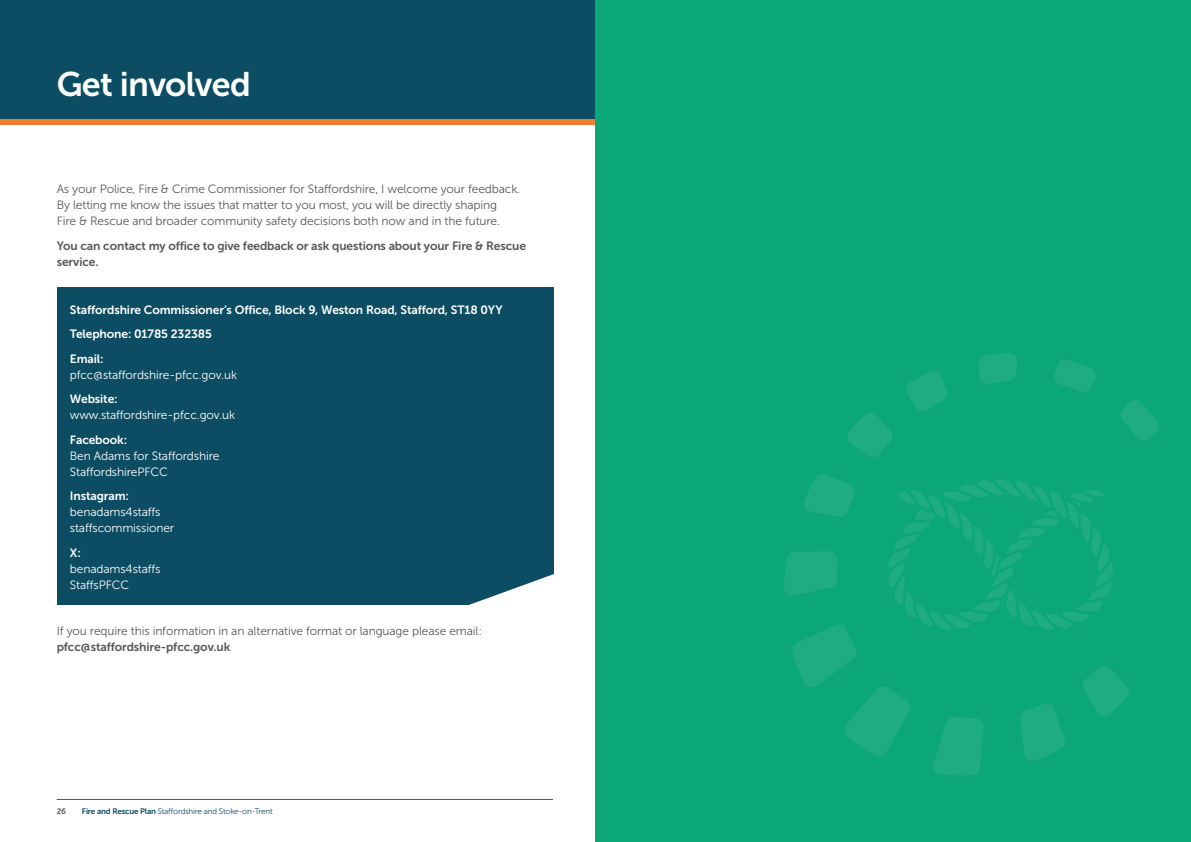
<style>
.page{position:relative;width:1191px;height:842px;background:#fff}
.page>*{position:absolute;margin:0;border:0;box-sizing:border-box;transform-origin:0 0}
.t1{font:34px "Museo Sans 700";letter-spacing:-.02em;color:#fff}
.t2{font:12px/16px "Museo Sans 300";letter-spacing:-.01em;color:#575756}
.t3{font:12px/16px "Museo Sans 300";letter-spacing:-.01em;color:#fff}
.t4{font:12px/24.5px "Museo Sans 700";letter-spacing:-.01em;color:#fff}
.t5{font:12px/16px "Museo Sans 700";letter-spacing:-.01em;color:#575756}
.t6{font:8px "Museo Sans 300";letter-spacing:-.02em;color:#0d4d63}
.t7{font:8px "Museo Sans 700";color:#575756}
.s1{font-family:"Museo Sans 700"}
</style>
<div class="page">
<div style="left:0;top:0;width:1191px;height:125px;background:#0d4d63"></div>
<div style="left:0;top:119px;width:1191px;height:6px;background:#f07e31"></div>
<div style="left:595px;top:0;width:596px;height:842px;background:#0ca777"></div>
<svg style="left:847px;top:413px;width:45px;height:44px"></svg>
<svg style="left:907px;top:371px;width:40px;height:40px"></svg>
<svg style="left:1054px;top:360px;width:42px;height:32px"></svg>
<svg style="left:978px;top:353px;width:39px;height:31px"></svg>
<svg style="left:1121px;top:400px;width:38px;height:40px"></svg>
<svg style="left:784px;top:474px;width:345px;height:301px"></svg>
<div style="left:57px;top:288px;width:496px;height:317px;background:#0d4d63"></div>
<svg style="left:469px;top:574px;width:85px;height:31px"></svg>
<hr style="left:57px;top:799px;width:496px;height:1px;background:#575756">
<h1 class="t1" style="left:57px;top:66px;width:196px">Get involved</h1>
<p class="t2" style="left:57px;top:181px;width:465px">As your Police, Fire &amp; Crime Commissioner for Staffordshire, I welcome your feedback.<br>By letting me know the issues that matter to you most, you will be directly shaping<br>Fire &amp; Rescue and broader community safety decisions both now and in the future.</p>
<p class="t5" style="left:57px;top:238px;width:471px">You can contact my office to give feedback or ask questions about your Fire &amp; Rescue service.</p>
<p class="t4" style="left:70px;top:297px;width:434px">Staffordshire Commissioner’s Office, Block 9, Weston Road, Stafford, ST18 0YY<br>Telephone: 01785 232385<br>Email:</p>
<p class="t3" style="left:70px;top:367px;width:169px">pfcc@staffordshire-pfcc.gov.uk</p>
<p class="t4" style="left:70px;top:387px;width:49px">Website:</p>
<p class="t3" style="left:70px;top:407px;width:167px">www.staffordshire-pfcc.gov.uk</p>
<p class="t4" style="left:70px;top:427px;width:59px">Facebook:</p>
<p class="t3" style="left:70px;top:448px;width:151px">Ben Adams for Staffordshire<br>StaffordshirePFCC</p>
<p class="t4" style="left:70px;top:484px;width:61px">Instagram:</p>
<p class="t3" style="left:70px;top:504px;width:106px">benadams4staffs staffscommissioner</p>
<p class="t4" style="left:70px;top:540px;width:12px">X:</p>
<p class="t3" style="left:70px;top:561px;width:92px">benadams4staffs<br>StaffsPFCC</p>
<p class="t2" style="left:57px;top:623px;width:427px">If you require this information in an alternative format or language please email:</p>
<p class="t5" style="left:57px;top:639px;width:175px">pfcc@staffordshire-pfcc.gov.uk</p>
<p class="t7" style="left:57px;top:807px;width:11px">26</p>
<p class="t6" style="left:82px;top:807px;width:192px"><span class="s1">Fire and Rescue Plan</span> Staffordshire and Stoke-on-Trent</p>
</div>
